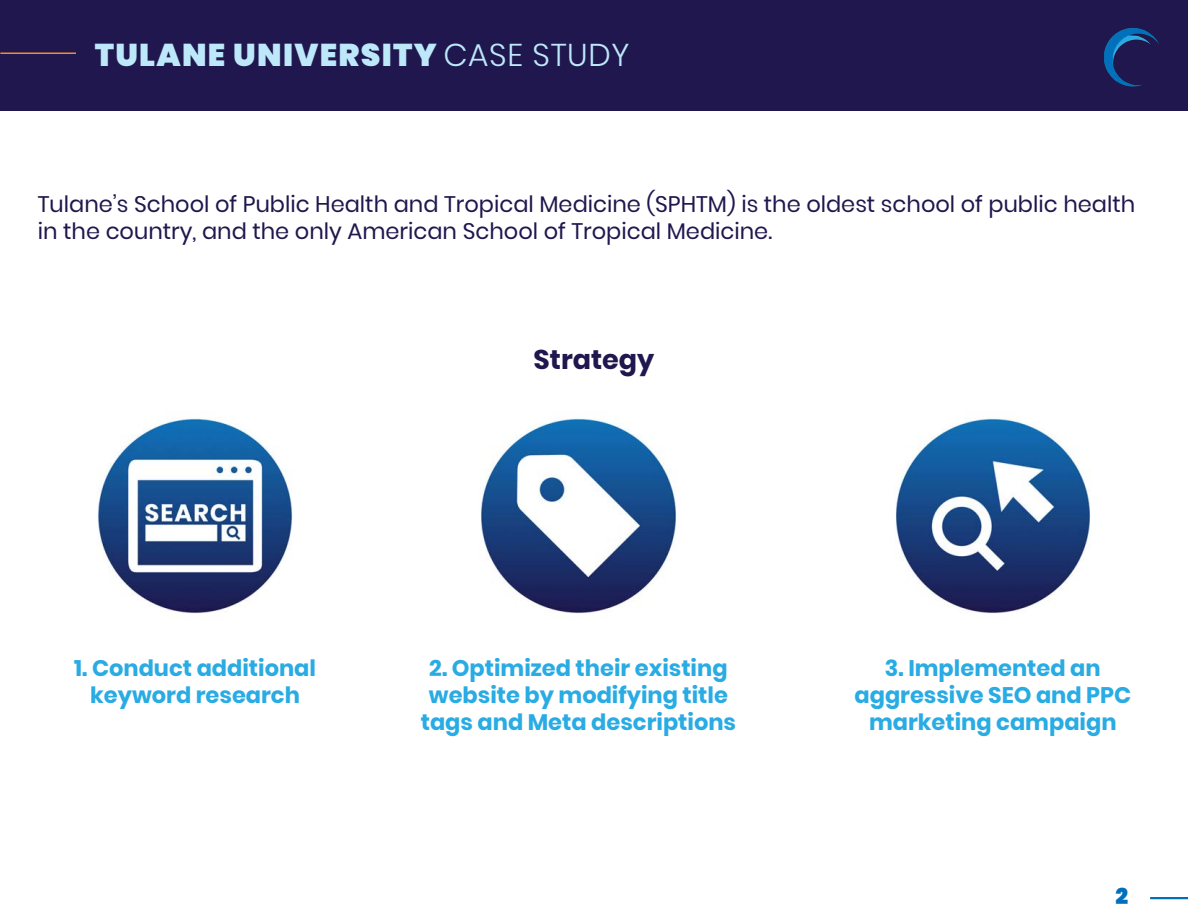
<style>
.page{position:relative;width:1188px;height:918px;background:#fff}
.page>*{position:absolute;margin:0;border:0;box-sizing:border-box;transform-origin:0 0}
.t1{font:900 31.5px "Poppins";letter-spacing:.04em;color:#bde8fa}
.t2{font:700 27px "Poppins";color:#1f174d}
.t3{font:700 22.5px/27px "Poppins";color:#29abe3;text-align:center}
.t4{font:22.5px/27px "Poppins";color:#1f174d}
.t5{font:900 22.5px "Poppins";color:#0070bd}
.s1{font-weight:300}
</style>
<div class="page">
<div style="left:0;top:0;width:1188px;height:111px;background:#1f174d"></div>
<img style="left:1104px;top:27px;width:55px;height:60px">
<hr style="left:0;top:52px;width:76px;height:2px;background:#f28f24">
<hr style="left:1150px;top:897px;width:38px;height:2px;background:#0070bd">
<img style="left:97px;top:418px;width:196px;height:200px">
<img style="left:480px;top:418px;width:196px;height:195px">
<img style="left:895px;top:418px;width:195px;height:195px">
<h1 class="t1" style="left:95px;top:37px;width:536px">TULANE UNIVERSITY <span class="s1">CASE STUDY</span></h1>
<p class="t4" style="left:38px;top:190px;width:1099px">Tulane’s School of Public Health and Tropical Medicine (SPHTM) is the oldest school of public health in the country, and the only American School of Tropical Medicine.</p>
<p class="t2" style="left:534px;top:344px;width:122px">Strategy</p>
<p class="t3" style="left:74px;top:655px;width:243px">1. Conduct additional keyword research</p>
<p class="t3" style="left:421px;top:655px;width:317px">2. Optimized their existing website by modifying title tags and Meta descriptions</p>
<p class="t3" style="left:855px;top:655px;width:278px">3. Implemented an aggressive SEO and PPC marketing campaign</p>
<p class="t5" style="left:1115px;top:883px;width:14px">2</p>
</div>
